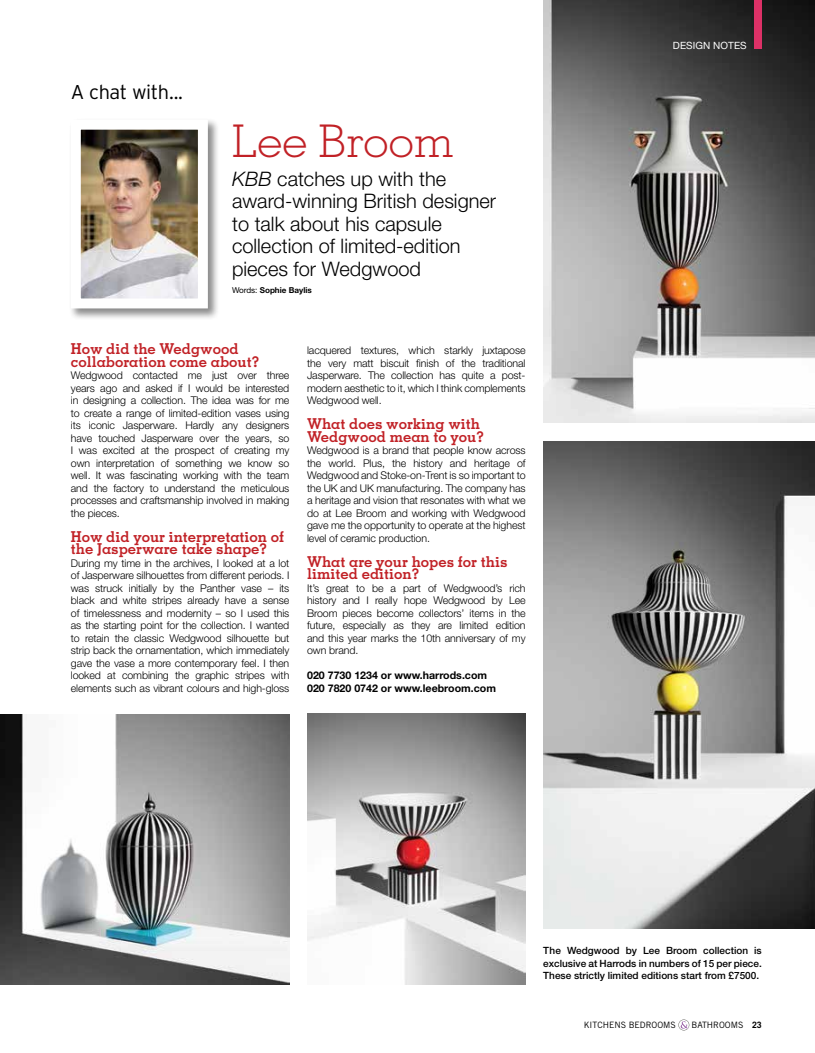
<style>
.page{position:relative;width:815px;height:1053px;background:#fff}
.page>*{position:absolute;margin:0;border:0;box-sizing:border-box;transform-origin:0 0}
.t1{font:300 45px "Memphis LT";color:#c12126}
.t2{font:300 20px/22.5px "Helvetica Neue LT";color:#000}
.t3{font:300 20px "Interstate";letter-spacing:-.025em;color:#000}
.t4{font:700 15px/12.5px "Memphis LT";color:#c12126}
.t5{font:300 10.62px/12.5px "Helvetica Neue LT";letter-spacing:-.01em;color:#000;text-align:justify}
.t6{font:700 10.62px/12.5px "Helvetica Neue LT";color:#000}
.t7{font:500 10px/12.5px "Helvetica Neue LT";color:#000;text-align:justify}
.t8{font:10px "Helvetica Neue LT";letter-spacing:.015em;color:#fff}
.t9{font:8.75px "Trade Gothic LT";color:#000}
.t10{font:700 8.12px "Helvetica Neue LT";color:#000}
.s1{font-style:italic}
.s2{font-weight:400}
.s3{font-weight:700}
</style>
<div class="page">
<div style="left:69px;top:118px;width:151px;height:202px;background:#000;opacity:.46"></div>
<img style="left:82px;top:131px;width:115px;height:166px">
<div style="left:71px;top:120px;width:137px;height:188px;border:10px solid #fff"></div>
<img style="left:543px;top:0;width:272px;height:422px">
<img style="left:308px;top:713px;width:218px;height:271px">
<img style="left:544px;top:441px;width:271px;height:487px">
<img style="left:0;top:714px;width:289px;height:270px">
<div style="left:754px;top:0;width:8px;height:49px;background:#dd3167"></div>
<svg style="left:678px;top:1019px;width:11px;height:11px"></svg>
<h2 class="t3" style="left:71px;top:80px;width:114px">A chat with...</h2>
<h1 class="t1" style="left:232px;top:113px;width:223px">Lee Broom</h1>
<h2 class="t2" style="left:232px;top:167px;width:266px"><span class="s1">KBB</span> catches up with the award-winning British designer to talk about his capsule collection of limited-edition pieces for Wedgwood</h2>
<p class="t10" style="left:232px;top:285px;width:81px"><span class="s2">Words:</span> Sophie Baylis</p>
<h3 class="t4" style="left:71px;top:342px;width:190px">How did the Wedgwood collaboration come about?</h3>
<p class="t5" style="left:71px;top:369px;width:220px">Wedgwood contacted me just over three years ago and asked if I would be interested in designing a collection. The idea was for me to create a range of limited-edition vases using its iconic Jasperware. Hardly any designers have touched Jasperware over the years, so I was excited at the prospect of creating my own interpretation of something we know so well. It was fascinating working with the team and the factory to understand the meticulous processes and craftsmanship involved in making the pieces.</p>
<h3 class="t4" style="left:71px;top:530px;width:215px">How did your interpretation of the Jasperware take shape?</h3>
<p class="t5" style="left:71px;top:556px;width:220px">During my time in the archives, I looked at a lot of Jasperware silhouettes from different periods. I was struck initially by the Panther vase – its black and white stripes already have a sense of timelessness and modernity – so I used this as the starting point for the collection. I wanted to retain the classic Wedgwood silhouette but strip back the ornamentation, which immediately gave the vase a more contemporary feel. I then looked at combining the graphic stripes with elements such as vibrant colours and high-gloss</p>
<p class="t5" style="left:307px;top:344px;width:220px">lacquered textures, which starkly juxtapose the very matt biscuit finish of the traditional Jasperware. The collection has quite a post&shy;modern aesthetic to it, which I think complements Wedgwood well.</p>
<h3 class="t4" style="left:307px;top:417px;width:178px">What does working with<br>Wedgwood mean to you?</h3>
<p class="t5" style="left:307px;top:444px;width:220px">Wedgwood is a brand that people know across the world. Plus, the history and heritage of Wedgwood and Stoke-on-Trent is so important to the UK and UK manufacturing. The company has a heritage and vision that resonates with what we do at Lee Broom and working with Wedgwood gave me the opportunity to operate at the highest level of ceramic production.</p>
<h3 class="t4" style="left:307px;top:555px;width:202px">What are your hopes for this limited edition?</h3>
<p class="t5" style="left:307px;top:581px;width:220px">It’s great to be a part of Wedgwood’s rich history and I really hope Wedgwood by Lee Broom pieces become collectors’ items in the future, especially as they are limited edition and this year marks the 10th anniversary of my own brand.</p>
<p class="t6" style="left:307px;top:669px;width:190px">020 7730 1234 or www.harrods.com<br>020 7820 0742 or www.leebroom.com</p>
<p class="t8" style="left:673px;top:39px;width:75px">DESIGN NOTES</p>
<p class="t7" style="left:543px;top:944px;width:220px">The Wedgwood by Lee Broom collection is exclusive at Harrods in numbers of 15 per piece.<br>These strictly limited editions start from £7500.</p>
<p class="t9" style="left:584px;top:1019px;width:94px">KITCHENS BEDROOMS</p>
<p class="t9" style="left:692px;top:1019px;width:72px">BATHROOMS <span class="s3">23</span></p>
</div>
